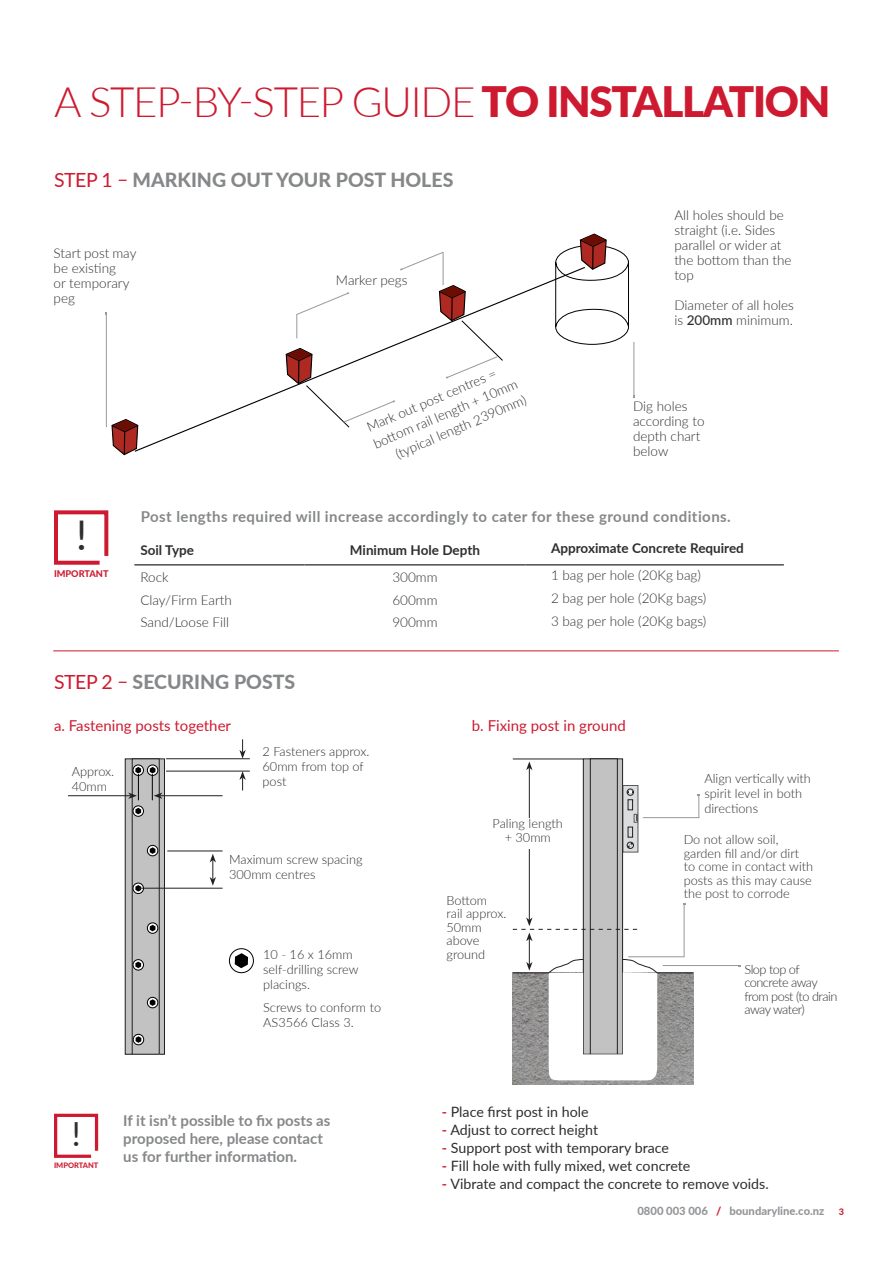
<style>
.page{position:relative;width:893px;height:1263px;background:#fff}
.page>*{position:absolute;margin:0;border:0;box-sizing:border-box;transform-origin:0 0}
.t1{font:300 42px "Lato";letter-spacing:-.03em;color:#ce1a30}
.t2{font:40.95px "Lato";color:#302d2f}
.t3{font:33.3px "Lato";color:#302d2f}
.t4{font:800 19.5px "Lato";color:#858789}
.t5{font:700 15px/18px "Lato";letter-spacing:.015em;color:#858789}
.t6{font:15px "Lato";color:#ce1a30}
.t7{font:14.25px "Lato";color:#302d2f}
.t8{font:300 13.5px/15px "Lato";color:#302d2f}
.t9{font:700 13.5px "Lato";color:#302d2f}
.t10{font:300 12.75px/15px "Lato";color:#302d2f}
.t11{font:300 12.75px/13.5px "Lato";letter-spacing:-.04em;color:#302d2f}
.t12{font:800 11.25px "Lato";color:#939598}
.t13{font:800 9.15px "Lato";color:#ce1a30}
.t14{font:800 9px "Lato";color:#ce1a30}
.t15{font:800 7.5px "Lato";color:#ce1a30}
.s1{font-weight:900}
.s2{font-weight:400;color:#ce1a30}
.s3{font-weight:500}
.s4{font-weight:700;color:#ce1a30}
.s5{color:#ce1a30}
</style>
<div class="page">
<hr style="left:53px;top:650px;width:786px;height:1px;background:#ce1a30">
<hr style="left:134px;top:564px;width:170px;height:1px;background:#302d2f">
<hr style="left:304px;top:564px;width:221px;height:1px;background:#302d2f">
<hr style="left:525px;top:564px;width:259px;height:1px;background:#302d2f">
<svg style="left:54px;top:510px;width:55px;height:55px"></svg>
<svg style="left:139px;top:338px;width:160px;height:113px"></svg>
<svg style="left:306px;top:246px;width:323px;height:182px"></svg>
<svg style="left:111px;top:419px;width:28px;height:37px"></svg>
<svg style="left:285px;top:347px;width:28px;height:38px"></svg>
<svg style="left:438px;top:284px;width:29px;height:38px"></svg>
<svg style="left:579px;top:233px;width:29px;height:38px"></svg>
<hr style="left:106px;top:313px;width:1px;height:114px;background:#97999c">
<svg style="left:342px;top:400px;width:53px;height:23px"></svg>
<svg style="left:296px;top:292px;width:53px;height:46px"></svg>
<svg style="left:446px;top:356px;width:52px;height:23px"></svg>
<svg style="left:400px;top:251px;width:44px;height:20px"></svg>
<hr style="left:633px;top:342px;width:1px;height:54px;background:#97999c">
<hr style="left:443px;top:252px;width:1px;height:33px;background:#97999c">
<svg style="left:54px;top:1113px;width:45px;height:45px"></svg>
<svg style="left:127px;top:761px;width:36px;height:291px;fill:#c2c2c3"></svg>
<div style="left:125px;top:759px;width:40px;height:295px;border:1px solid #241f21"></div>
<div style="left:132px;top:759px;width:27px;height:295px;background:#c2c2c3"></div>
<div style="left:132px;top:759px;width:27px;height:295px;border:1px solid #241f21"></div>
<div style="left:133px;top:765px;width:11px;height:10px;border:1px solid #000;border-radius:50%"></div>
<div style="left:133px;top:806px;width:11px;height:10px;border:1px solid #000;border-radius:50%"></div>
<svg style="left:135px;top:808px;width:6px;height:6px"></svg>
<svg style="left:133px;top:883px;width:10px;height:10px"></svg>
<div style="left:133px;top:883px;width:11px;height:11px;border:1px solid #000;border-radius:50%"></div>
<svg style="left:135px;top:885px;width:6px;height:6px"></svg>
<div style="left:133px;top:959px;width:11px;height:11px;border:1px solid #000;border-radius:50%"></div>
<svg style="left:135px;top:961px;width:6px;height:7px"></svg>
<div style="left:147px;top:997px;width:11px;height:11px;border:1px solid #000;border-radius:50%"></div>
<svg style="left:150px;top:999px;width:6px;height:7px"></svg>
<svg style="left:133px;top:1034px;width:11px;height:11px"></svg>
<div style="left:133px;top:1034px;width:11px;height:11px;border:1px solid #000;border-radius:50%"></div>
<svg style="left:136px;top:1036px;width:5px;height:7px"></svg>
<div style="left:147px;top:765px;width:11px;height:10px;border:1px solid #000;border-radius:50%"></div>
<div style="left:147px;top:845px;width:11px;height:11px;border:1px solid #000;border-radius:50%"></div>
<svg style="left:150px;top:847px;width:6px;height:7px"></svg>
<div style="left:147px;top:923px;width:11px;height:10px;border:1px solid #000;border-radius:50%"></div>
<svg style="left:150px;top:925px;width:6px;height:6px"></svg>
<hr style="left:167px;top:851px;width:56px;height:1px;background:#231f20">
<hr style="left:166px;top:771px;width:84px;height:1px;background:#231f20">
<hr style="left:166px;top:758px;width:84px;height:1px;background:#231f20">
<hr style="left:68px;top:795px;width:63px;height:1px;background:#231f20">
<svg style="left:128px;top:767px;width:13px;height:33px"></svg>
<hr style="left:160px;top:795px;width:63px;height:1px;background:#231f20">
<svg style="left:150px;top:767px;width:12px;height:33px"></svg>
<svg style="left:210px;top:854px;width:6px;height:32px"></svg>
<svg style="left:239px;top:739px;width:7px;height:20px"></svg>
<svg style="left:239px;top:771px;width:7px;height:19px"></svg>
<hr style="left:139px;top:888px;width:84px;height:1px;background:#231f20">
<svg style="left:229px;top:949px;width:24px;height:24px"></svg>
<div style="left:229px;top:948px;width:25px;height:25px;border:1px solid #000;border-radius:50%"></div>
<svg style="left:235px;top:953px;width:13px;height:15px"></svg>
<hr style="left:513px;top:759px;width:70px;height:1px;background:#231f20">
<hr style="left:529px;top:768px;width:1px;height:152px;background:#231f20">
<svg style="left:526px;top:761px;width:6px;height:9px"></svg>
<div style="left:492px;top:818px;width:72px;height:30px;background:#fff"></div>
<svg style="left:625px;top:787px;width:11px;height:63px"></svg>
<svg style="left:634px;top:814px;width:4px;height:8px"></svg>
<div style="left:628px;top:799px;width:5px;height:11px;border:1px solid #231f20"></div>
<div style="left:628px;top:827px;width:5px;height:10px;border:1px solid #231f20"></div>
<svg style="left:627px;top:789px;width:6px;height:6px"></svg>
<svg style="left:627px;top:842px;width:7px;height:7px"></svg>
<hr style="left:643px;top:817px;width:56px;height:1px;background:#97999c">
<hr style="left:663px;top:965px;width:76px;height:1px;background:#97999c">
<svg style="left:698px;top:794px;width:2px;height:24px"></svg>
<hr style="left:684px;top:905px;width:1px;height:52px;background:#97999c">
<img style="left:513px;top:1080px;width:180px;height:4px">
<svg style="left:585px;top:761px;width:36px;height:156px"></svg>
<div style="left:583px;top:759px;width:40px;height:295px;border:1px solid #241f21"></div>
<div style="left:590px;top:759px;width:27px;height:295px;background:#c2c2c3"></div>
<div style="left:590px;top:759px;width:27px;height:295px;border:1px solid #241f21"></div>
<svg style="left:513px;top:917px;width:180px;height:163px"></svg>
<h1 class="t1" style="left:54px;top:73px;width:778px">A STEP-BY-STEP GUIDE <span class="s1">TO INSTALLATION</span></h1>
<h3 class="t4" style="left:54px;top:172px;width:401px"><span class="s2">STEP 1 –</span> MARKING OUT YOUR POST HOLES</h3>
<p class="t8" style="left:54px;top:245px;width:84px">Start post may be existing<br>or temporary peg</p>
<p class="t8" style="left:336px;top:274px;width:73px">Marker pegs</p>
<p class="t8" style="left:365px;top:421px;width:141px;rotate:-23deg">Mark out post centres =</p>
<p class="t8" style="left:371px;top:437px;width:157px;rotate:-23deg">bott om rail length + 10mm</p>
<p class="t8" style="left:393px;top:447px;width:142px;rotate:-23deg">(typical length 2390mm)</p>
<p class="t8" style="left:674px;top:208px;width:119px">All holes should be straight (i.e. Sides parallel or wider at the bottom than the top</p>
<p class="t8" style="left:674px;top:297px;width:121px">Diameter of all holes is <span class="s3">200mm</span> minimum.</p>
<p class="t8" style="left:633px;top:398px;width:73px">Dig holes according to depth chart below</p>
<h2 class="t2" style="left:76px;top:518px;width:13px">!</h2>
<p class="t13" style="left:54px;top:570px;width:56px">IMPORTANT</p>
<p class="t5" style="left:141px;top:509px;width:592px">Post lengths required will increase accordingly to cater for these ground conditions.</p>
<p class="t9" style="left:140px;top:545px;width:55px">Soil Type</p>
<p class="t9" style="left:350px;top:545px;width:132px">Minimum Hole Depth</p>
<p class="t9" style="left:551px;top:543px;width:194px">Approximate Concrete Required</p>
<p class="t8" style="left:140px;top:570px;width:30px">Rock</p>
<p class="t8" style="left:392px;top:570px;width:47px">300mm</p>
<p class="t8" style="left:551px;top:569px;width:151px">1 bag per hole (20Kg bag)</p>
<p class="t8" style="left:140px;top:592px;width:93px">Clay/Firm Earth</p>
<p class="t8" style="left:392px;top:593px;width:47px">600mm</p>
<p class="t8" style="left:551px;top:591px;width:157px">2 bag per hole (20Kg bags)</p>
<p class="t8" style="left:140px;top:615px;width:90px">Sand/Loose Fill</p>
<p class="t8" style="left:392px;top:616px;width:47px">900mm</p>
<p class="t8" style="left:551px;top:614px;width:157px">3 bag per hole (20Kg bags)</p>
<h3 class="t4" style="left:54px;top:674px;width:243px"><span class="s2">STEP 2 –</span> SECURING POSTS</h3>
<p class="t6" style="left:54px;top:719px;width:179px">a. Fastening posts together</p>
<p class="t6" style="left:472px;top:719px;width:155px">b. Fixing post in ground</p>
<p class="t10" style="left:72px;top:763px;width:44px">Approx.<br>40mm</p>
<p class="t10" style="left:263px;top:744px;width:108px">2 Fasteners approx.<br>60mm from top of post</p>
<p class="t10" style="left:229px;top:851px;width:135px">Maximum screw spacing<br>300mm centres</p>
<p class="t10" style="left:263px;top:947px;width:97px">10 - 16 x 16mm self-drilling screw placings.</p>
<p class="t10" style="left:263px;top:1000px;width:119px">Screws to conform to<br>AS3566 Class 3.</p>
<p class="t10" style="left:493px;top:816px;width:72px;line-height:13.5px;text-align:center">Paling length + 30mm</p>
<p class="t10" style="left:446px;top:893px;width:61px;line-height:13.5px">Bottom rail approx.<br>50mm above ground</p>
<p class="t10" style="left:704px;top:771px;width:108px">Align vertically with spirit level in both directions</p>
<p class="t10" style="left:684px;top:832px;width:131px;line-height:13.5px">Do not allow soil, garden fill and/or dirt to come in contact with posts as this may cause the post to corrode</p>
<p class="t11" style="left:744px;top:962px;width:94px">Slop top of concrete away from post (to drain away water)</p>
<h3 class="t3" style="left:72px;top:1120px;width:10px">!</h3>
<p class="t15" style="left:54px;top:1162px;width:46px">IMPORTANT</p>
<p class="t5" style="left:123px;top:1110px;width:209px">If it isn’t possible to fix posts as proposed here, please contact us for further information.</p>
<p class="t7" style="left:442px;top:1102px;width:148px"><span class="s4">-</span> Place first post in hole</p>
<p class="t7" style="left:442px;top:1124px;width:158px"><span class="s4">-</span> Adjust to correct height</p>
<p class="t7" style="left:442px;top:1142px;width:229px"><span class="s4">-</span> Support post with temporary brace</p>
<p class="t7" style="left:442px;top:1160px;width:250px"><span class="s4">-</span> Fill hole with fully mixed, wet concrete</p>
<p class="t7" style="left:442px;top:1178px;width:328px"><span class="s4">-</span> Vibrate and compact the concrete to remove voids.</p>
<p class="t12" style="left:637px;top:1206px;width:188px">0800 003 006 <span class="s5">/</span> boundaryline.co.nz</p>
<p class="t14" style="left:839px;top:1208px;width:7px">3</p>
</div>
